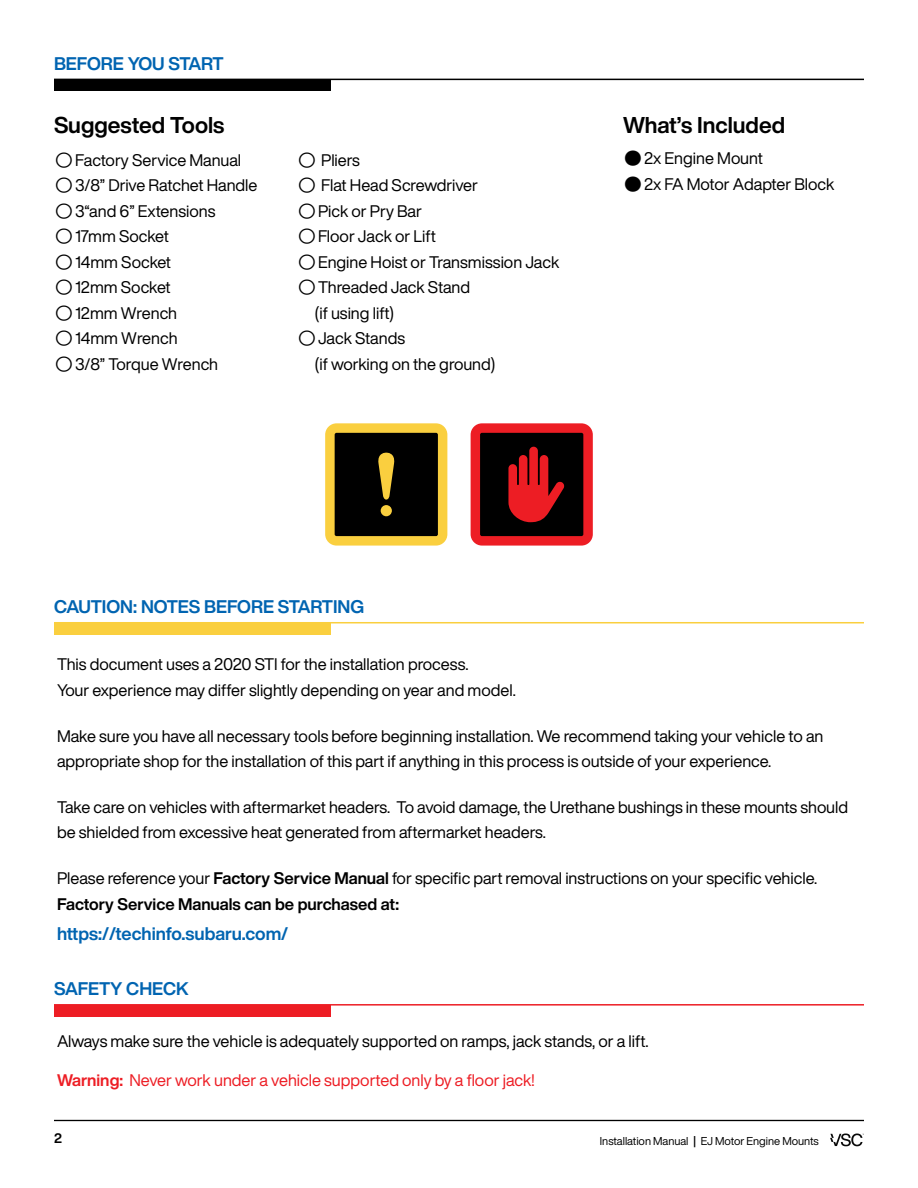
<style>
.page{position:relative;width:918px;height:1188px;background:#fff}
.page>*{position:absolute;margin:0;border:0;box-sizing:border-box;transform-origin:0 0}
.t1{font:700 22.5px "Helvetica Now Display";color:#000}
.t2{font:700 18px "Helvetica Now Display";letter-spacing:-.005em;color:#0064b1}
.t3{font:16.5px/25.5px "Helvetica Now Display";color:#000}
.t4{font:16.5px "Helvetica Now Display";color:#ed1d24}
.t5{font:700 13.5px "Helvetica Now Display";color:#000}
.t6{font:11.25px "Helvetica Now Display";color:#000}
.s1{font-weight:700}
</style>
<div class="page">
<hr style="left:54px;top:1120px;width:810px;height:1px;background:#000">
<hr style="left:54px;top:79px;width:810px;height:1px;background:#000">
<div style="left:54px;top:80px;width:276px;height:11px;background:#000"></div>
<div style="left:471px;top:423px;width:122px;height:123px;background:#ed1d24;border-radius:11px"></div>
<div style="left:480px;top:433px;width:103px;height:103px;background:#000;border-radius:2px"></div>
<svg style="left:508px;top:447px;width:57px;height:75px"></svg>
<div style="left:325px;top:423px;width:122px;height:123px;background:#facf3f;border-radius:11px"></div>
<div style="left:335px;top:433px;width:103px;height:103px;background:#000;border-radius:2px"></div>
<svg style="left:378px;top:452px;width:17px;height:48px"></svg>
<div style="left:381px;top:505px;width:11px;height:11px;background:#facf3f;border-radius:50%"></div>
<svg style="left:830px;top:1134px;width:34px;height:12px"></svg>
<hr style="left:54px;top:622px;width:810px;height:1px;background:#facf3f">
<hr style="left:54px;top:1004px;width:810px;height:2px;background:#ed1d24">
<div style="left:54px;top:623px;width:276px;height:12px;background:#facf3f"></div>
<div style="left:54px;top:1005px;width:276px;height:12px;background:#ed1d24"></div>
<p class="t2" style="left:54px;top:51px;width:171px">BEFORE YOU START</p>
<h1 class="t1" style="left:54px;top:109px;width:172px">Suggested Tools</h1>
<h1 class="t1" style="left:623px;top:109px;width:164px">What’s Included</h1>
<p class="t3" style="left:56px;top:147px;width:187px">○ Factory Service Manual</p>
<p class="t3" style="left:56px;top:173px;width:203px">○ 3/8” Drive Ratchet Handle</p>
<p class="t3" style="left:56px;top:198px;width:161px">○ 3“and 6” Extensions</p>
<p class="t3" style="left:56px;top:224px;width:114px">○ 17mm Socket</p>
<p class="t3" style="left:56px;top:249px;width:116px">○ 14mm Socket</p>
<p class="t3" style="left:56px;top:275px;width:116px">○ 12mm Socket</p>
<p class="t3" style="left:56px;top:300px;width:123px">○ 12mm Wrench</p>
<p class="t3" style="left:56px;top:326px;width:123px">○ 14mm Wrench</p>
<p class="t3" style="left:56px;top:351px;width:164px">○ 3/8” Torque Wrench</p>
<p class="t3" style="left:625px;top:145px;width:139px">● 2x Engine Mount</p>
<p class="t3" style="left:625px;top:171px;width:211px">● 2x FA Motor Adapter Block</p>
<p class="t3" style="left:299px;top:147px;width:62px">○ Pliers</p>
<p class="t3" style="left:299px;top:173px;width:180px">○ Flat Head Screwdriver</p>
<p class="t3" style="left:299px;top:198px;width:124px">○ Pick or Pry Bar</p>
<p class="t3" style="left:299px;top:224px;width:138px">○ Floor Jack or Lift</p>
<p class="t3" style="left:299px;top:249px;width:262px">○ Engine Hoist or Transmission Jack</p>
<p class="t3" style="left:315px;top:275px;width:157px;text-indent:-16px">○ Threaded Jack Stand (if using lift)</p>
<p class="t3" style="left:315px;top:326px;width:182px;text-indent:-16px">○ Jack Stands<br>(if working on the ground)</p>
<p class="t2" style="left:54px;top:594px;width:312px">CAUTION: NOTES BEFORE STARTING</p>
<p class="t3" style="left:57px;top:652px;width:461px">This document uses a 2020 STI for the installation process.<br>Your experience may differ slightly depending on year and model.</p>
<p class="t3" style="left:57px;top:723px;width:768px">Make sure you have all necessary tools before beginning installation. We recommend taking your vehicle to an appropriate shop for the installation of this part if anything in this process is outside of your experience.</p>
<p class="t3" style="left:57px;top:794px;width:793px">Take care on vehicles with aftermarket headers. To avoid damage, the Urethane bushings in these mounts should be shielded from excessive heat generated from aftermarket headers.</p>
<p class="t3" style="left:57px;top:865px;width:762px">Please reference your <span class="s1">Factory Service Manual</span> for specific part removal instructions on your specific vehicle.<br><span class="s1">Factory Service Manuals can be purchased at:</span></p>
<p class="t2" style="left:57px;top:921px;width:233px">https://techinfo.subaru.com/</p>
<p class="t2" style="left:54px;top:976px;width:136px">SAFETY CHECK</p>
<p class="t3" style="left:57px;top:1028px;width:593px">Always make sure the vehicle is adequately supported on ramps, jack stands, or a lift.</p>
<p class="t4" style="left:57px;top:1069px;width:479px"><span class="s1">Warning:</span> Never work under a vehicle supported only by a floor jack!</p>
<p class="t5" style="left:54px;top:1129px;width:9px">2</p>
<p class="t6" style="left:600px;top:1133px;width:220px">Installation Manual <span class="s1">|</span> EJ Motor Engine Mounts</p>
</div>
